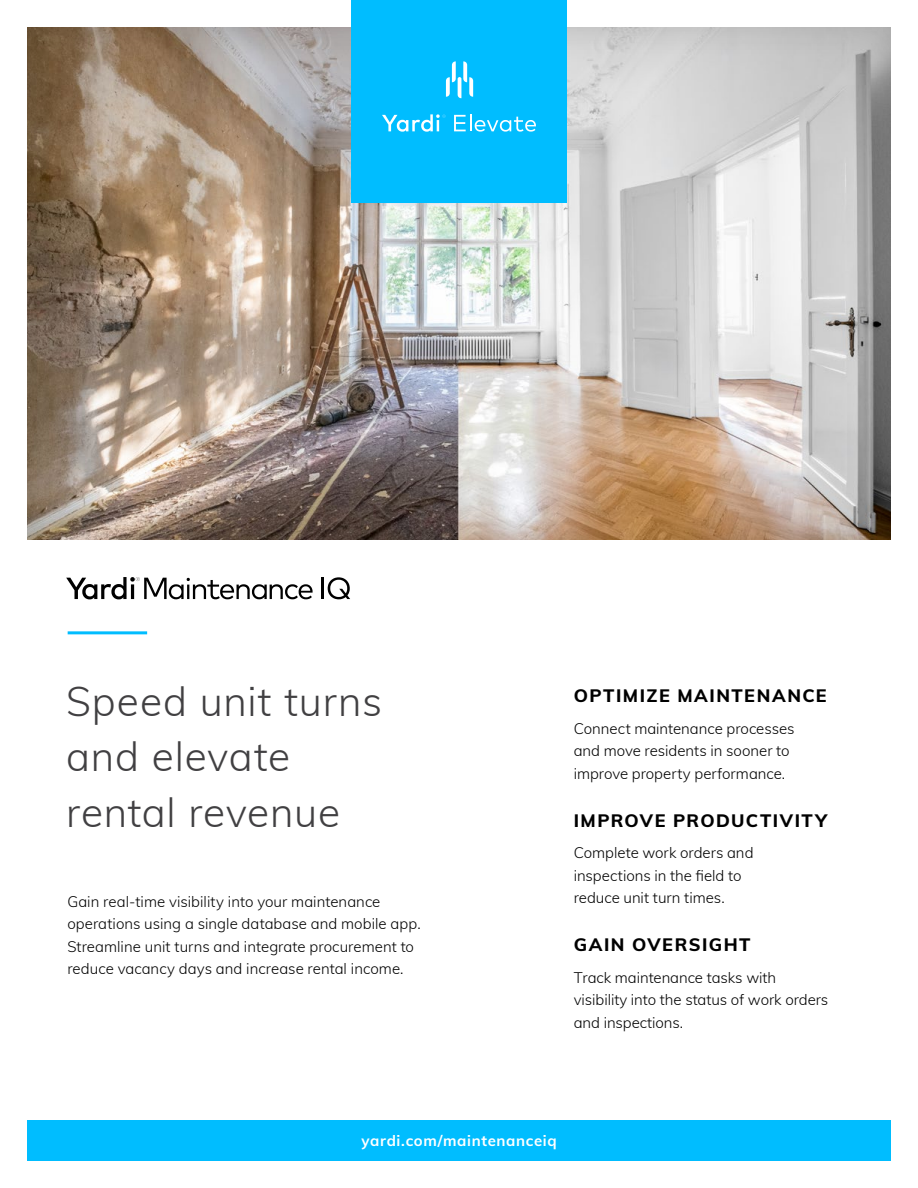
<style>
.page{position:relative;width:918px;height:1188px;background:#fff}
.page>*{position:absolute;margin:0;border:0;box-sizing:border-box;transform-origin:0 0}
.t1{font:300 40.5px/55.5px "Muli";letter-spacing:.015em;color:#414042}
.t2{font:800 18px "Muli";letter-spacing:.08em;color:#000}
.t3{font:300 15px/22.5px "Muli";color:#000}
.t4{font:700 15px "Muli";letter-spacing:.04em;color:#fff}
</style>
<div class="page">
<div style="left:15px;top:18px;width:889px;height:525px;background:#000;opacity:.1"></div>
<div style="left:351px;top:0;width:216px;height:202px;background:#00bdff"></div>
<div style="left:27px;top:1120px;width:864px;height:41px;background:#00bdff"></div>
<hr style="left:68px;top:631px;width:79px;height:3px;background:#00bdff">
<svg style="left:66px;top:577px;width:247px;height:22px"></svg>
<hr style="left:322px;top:578px;width:2px;height:21px;background:#000">
<svg style="left:328px;top:577px;width:22px;height:22px"></svg>
<svg style="left:454px;top:114px;width:82px;height:18px"></svg>
<svg style="left:446px;top:61px;width:27px;height:37px"></svg>
<svg style="left:382px;top:114px;width:64px;height:18px"></svg>
<h1 class="t1" style="left:66px;top:672px;width:317px">Speed unit turns and elevate rental revenue</h1>
<p class="t2" style="left:574px;top:683px;width:255px">OPTIMIZE MAINTENANCE</p>
<p class="t3" style="left:574px;top:716px;width:222px">Connect maintenance processes and move residents in sooner to improve property performance.</p>
<p class="t2" style="left:574px;top:807px;width:255px">IMPROVE PRODUCTIVITY</p>
<p class="t3" style="left:574px;top:841px;width:181px">Complete work orders and inspections in the field to reduce unit turn times.</p>
<p class="t2" style="left:574px;top:932px;width:178px">GAIN OVERSIGHT</p>
<p class="t3" style="left:574px;top:965px;width:256px">Track maintenance tasks with visibility into the status of work orders and inspections.</p>
<p class="t3" style="left:67px;top:889px;width:355px">Gain real-time visibility into your maintenance operations using a single database and mobile app.<br>Streamline unit turns and integrate procurement to reduce vacancy days and increase rental income.</p>
<p class="t4" style="left:362px;top:1130px;width:197px">yardi.com/maintenanceiq</p>
</div>
